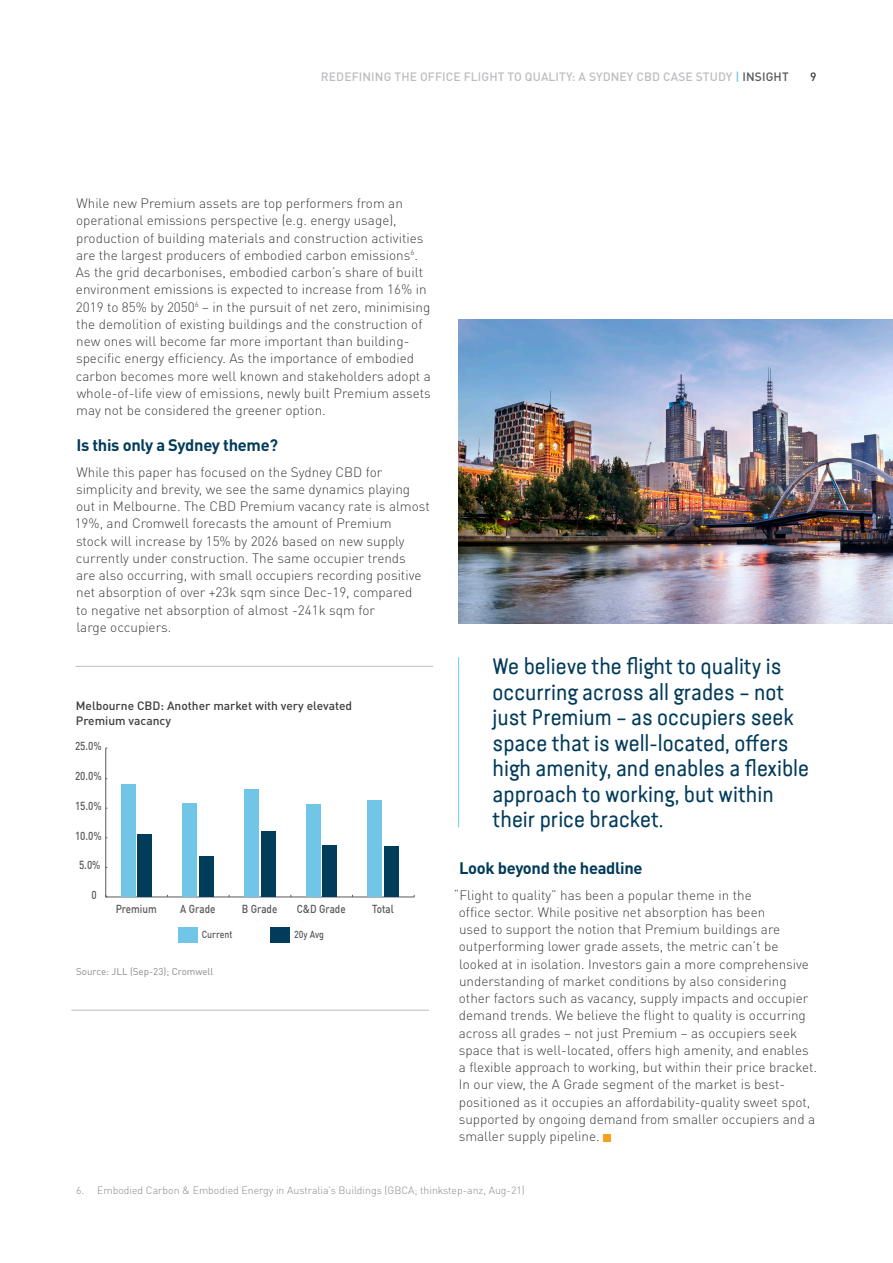
<style>
.page{position:relative;width:893px;height:1263px;background:#fff}
.page>*{position:absolute;margin:0;border:0;box-sizing:border-box;transform-origin:0 0}
.Breakout_Quote{font:22.5px/25.5px "Van Condensed Pro";color:#023b5a}
.Subheaders{font:700 16.5px "DINOT";letter-spacing:-.02em;color:#023b5a}
.Body{font:300 13.5px/17.2px "DINOT";color:#3e3e3f}
.GraphCaptions{font:500 12px/15px "DINOT";color:#3e3e3f}
.t1{font:500 12px "DINOT";letter-spacing:.01em;color:#bcbdc0}
.t2{font:500 12px "DINOT";letter-spacing:.01em;color:#57585a}
.t3{font:500 11.4px "DIN";color:#58595b;scale:.86 1}
.FundFlyer_Footnote_numbered{font:300 10.5px "DINOT";color:#87898c}
.t4{font:500 10.2px "DIN";color:#58595b;scale:.86 1}
.Footnote{font:9.75px "DINOT";color:#87898c}
.s1{color:#bcbdc0}
.s2{color:#6ec5e9}
</style>
<div class="page">
<div style="left:603px;top:1134px;width:8px;height:7px;background:#f89f1c"></div>
<hr style="left:458px;top:657px;width:1px;height:170px;background:#63cdf3">
<hr style="left:71px;top:1010px;width:358px;height:1px;background:#bcbdc0">
<hr style="left:76px;top:666px;width:357px;height:1px;background:#bcbdc0">
<img style="left:459px;top:319px;width:434px;height:304px">
<hr style="left:106px;top:897px;width:308px;height:1px;background:#58595b">
<hr style="left:105px;top:748px;width:1px;height:149px;background:#58595b">
<div style="left:270px;top:927px;width:20px;height:16px;background:#013d5b"></div>
<div style="left:137px;top:834px;width:15px;height:63px;background:#013d5b"></div>
<div style="left:199px;top:856px;width:15px;height:41px;background:#013d5b"></div>
<div style="left:261px;top:832px;width:14px;height:65px;background:#013d5b"></div>
<div style="left:322px;top:845px;width:15px;height:52px;background:#013d5b"></div>
<div style="left:384px;top:846px;width:15px;height:51px;background:#013d5b"></div>
<div style="left:178px;top:927px;width:20px;height:16px;background:#71c5e7"></div>
<div style="left:121px;top:784px;width:15px;height:113px;background:#71c5e7"></div>
<div style="left:182px;top:803px;width:15px;height:94px;background:#71c5e7"></div>
<div style="left:244px;top:790px;width:15px;height:107px;background:#71c5e7"></div>
<div style="left:306px;top:805px;width:15px;height:92px;background:#71c5e7"></div>
<div style="left:368px;top:800px;width:14px;height:97px;background:#71c5e7"></div>
<hr style="left:77px;top:94px;width:739px;height:1px;background:#bcbdc0">
<p class="t1" style="left:321px;top:69px;width:16px">Redefining</p>
<p class="t1" style="left:394px;top:69px;width:9px">the</p>
<p class="t1" style="left:420px;top:69px;width:8px">office</p>
<p class="t1" style="left:464px;top:69px;width:8px">flight</p>
<p class="t1" style="left:508px;top:69px;width:26px">to qualit</p>
<p class="t1" style="left:566px;top:69px;width:45px">y: A sydne</p>
<p class="t1" style="left:627px;top:69px;width:52px">y CBD Case</p>
<p class="t1" style="left:696px;top:69px;width:9px">stud</p>
<p class="t2" style="left:726px;top:69px;width:64px"><span class="s1">y</span> <span class="s2">|</span> INSIGHT</p>
<p class="GraphCaptions" style="left:810px;top:69px;width:8px">9</p>
<p class="Body" style="left:76px;top:194px;width:357px">While new Premium assets are top performers from an operational emissions perspective (e.g. energy usage), production of building materials and construction activities are the largest producers of embodied carbon emissions<sup>6</sup>.<br>As the grid decarbonises, embodied carbon’s share of built environment emissions is expected to increase from 16% in 2019 to 85% by 2050<sup>6</sup> – in the pursuit of net zero, minimising the demolition of existing buildings and the construction of new ones will become far more important than building&shy;specific energy efficiency. As the importance of embodied carbon becomes more well known and stakeholders adopt a whole-of-life view of emissions, newly built Premium assets may not be considered the greener option.</p>
<p class="Subheaders" style="left:76px;top:434px;width:203px">Is this only a Sydney theme?</p>
<p class="Body" style="left:75px;top:463px;width:357px">While this paper has focused on the Sydney CBD for simplicity and brevity, we see the same dynamics playing out in Melbourne. The CBD Premium vacancy rate is almost 19%, and Cromwell forecasts the amount of Premium<br>stock will increase by 15% by 2026 based on new supply currently under construction. The same occupier trends<br>are also occurring, with small occupiers recording positive net absorption of over +23k sqm since Dec-19, compared<br>to negative net absorption of almost -241k sqm for<br>large occupiers.</p>
<p class="GraphCaptions" style="left:76px;top:698px;width:278px">Melbourne CBD: Another market with very elevated<br>Premium vacancy</p>
<p class="t3" style="left:75px;top:739px;width:33px">25.0%</p>
<p class="t3" style="left:75px;top:768px;width:33px">20.0%</p>
<p class="t3" style="left:75px;top:798px;width:33px">15.0%</p>
<p class="t3" style="left:75px;top:828px;width:33px">10.0%</p>
<p class="t3" style="left:79px;top:858px;width:27px">5.0%</p>
<p class="t3" style="left:91px;top:888px;width:8px">0</p>
<p class="t3" style="left:116px;top:901px;width:49px">Premium</p>
<p class="t3" style="left:180px;top:901px;width:42px">A Grade</p>
<p class="t3" style="left:242px;top:901px;width:43px">B Grade</p>
<p class="t3" style="left:297px;top:901px;width:58px">C&amp;D Grade</p>
<p class="t3" style="left:372px;top:901px;width:27px">Total</p>
<p class="t4" style="left:202px;top:928px;width:37px">Current</p>
<p class="t4" style="left:294px;top:928px;width:36px">20y Avg</p>
<p class="Footnote" style="left:76px;top:965px;width:139px">Source: JLL (Sep-23); Cromwell</p>
<p class="Breakout_Quote" style="left:493px;top:652px;width:318px">We believe the flight to quality is occurring across all grades – not just Premium – as occupiers seek space that is well-located, offers high amenity, and enables a flexible approach to working, but within their price bracket.</p>
<p class="Subheaders" style="left:459px;top:857px;width:185px">Look beyond the headline</p>
<p class="Body" style="left:459px;top:886px;width:360px;text-indent:-5px">“Flight to quality” has been a popular theme in the<br>office sector. While positive net absorption has been<br>used to support the notion that Premium buildings are outperforming lower grade assets, the metric can’t be looked at in isolation. Investors gain a more comprehensive understanding of market conditions by also considering other factors such as vacancy, supply impacts and occupier demand trends. We believe the flight to quality is occurring across all grades – not just Premium – as occupiers seek space that is well-located, offers high amenity, and enables a flexible approach to working, but within their price bracket.<br>In our view, the A Grade segment of the market is best&shy;positioned as it occupies an affordability-quality sweet spot, supported by ongoing demand from smaller occupiers and a smaller supply pipeline.</p>
<p class="FundFlyer_Footnote_numbered" style="left:76px;top:1184px;width:450px">6. Embodied Carbon &amp; Embodied Energy in Australia’s Buildings (GBCA; thinkstep-anz, Aug-21)</p>
</div>
